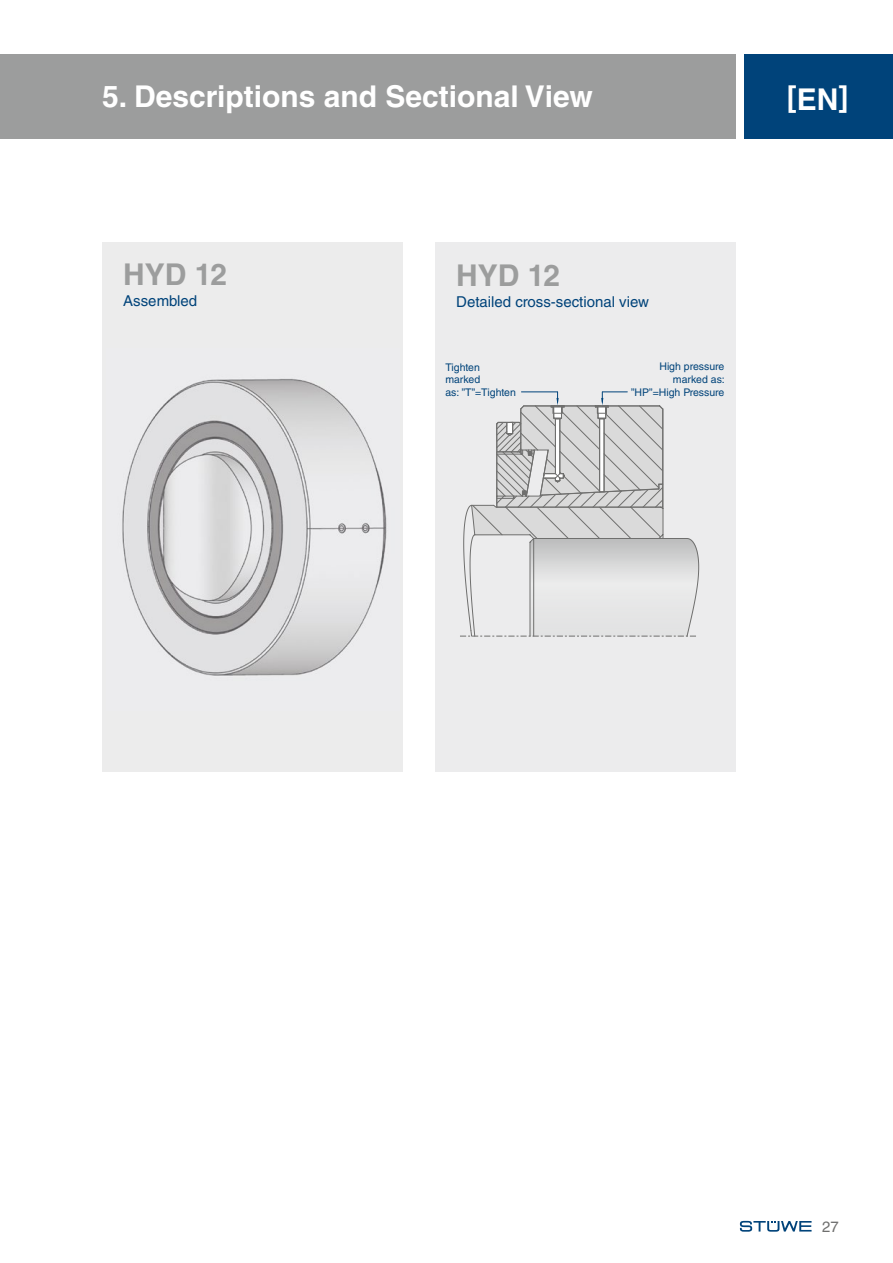
<style>
.page{position:relative;width:893px;height:1263px;background:#fff}
.page>*{position:absolute;margin:0;border:0;box-sizing:border-box;transform-origin:0 0}
.t1{font:700 30px "Helvetica LT Std";color:#fff}
.t2{font:700 30px "Helvetica LT Std";color:#9c9d9d}
.t3{font:15px "Helvetica LT Std";color:#00437a}
.t4{font:15px "Helvetica LT Std";color:#6f6f6e}
.t5{font:10.5px/12.6px "Helvetica LT Std";color:#00437a}
</style>
<div class="page">
<div style="left:744px;top:54px;width:149px;height:84px;background:#00437a"></div>
<div style="left:0;top:54px;width:736px;height:84px;background:#9c9d9d"></div>
<div style="left:435px;top:243px;width:301px;height:529px;background:#ececed"></div>
<svg style="left:740px;top:1221px;width:72px;height:11px"></svg>
<img style="left:106px;top:348px;width:293px;height:362px">
<svg style="left:460px;top:392px;width:240px;height:245px"></svg>
<h1 class="t1" style="left:102px;top:78px;width:492px">5. Descriptions and Sectional View</h1>
<h1 class="t1" style="left:787px;top:79px;width:63px">[EN]</h1>
<h1 class="t2" style="left:123px;top:256px;width:105px">HYD 12</h1>
<h2 class="t3" style="left:123px;top:292px;width:75px">Assembled</h2>
<h1 class="t2" style="left:456px;top:257px;width:105px">HYD 12</h1>
<h2 class="t3" style="left:456px;top:293px;width:194px">Detailed cross-sectional view</h2>
<p class="t5" style="left:445px;top:361px;width:72px">Tighten marked<br>as: ”T”=Tighten</p>
<p class="t5" style="left:631px;top:360px;width:95px;text-align:right">High pressure marked as: ”HP”=High Pressure</p>
<h2 class="t4" style="left:822px;top:1218px;width:18px">27</h2>
</div>
